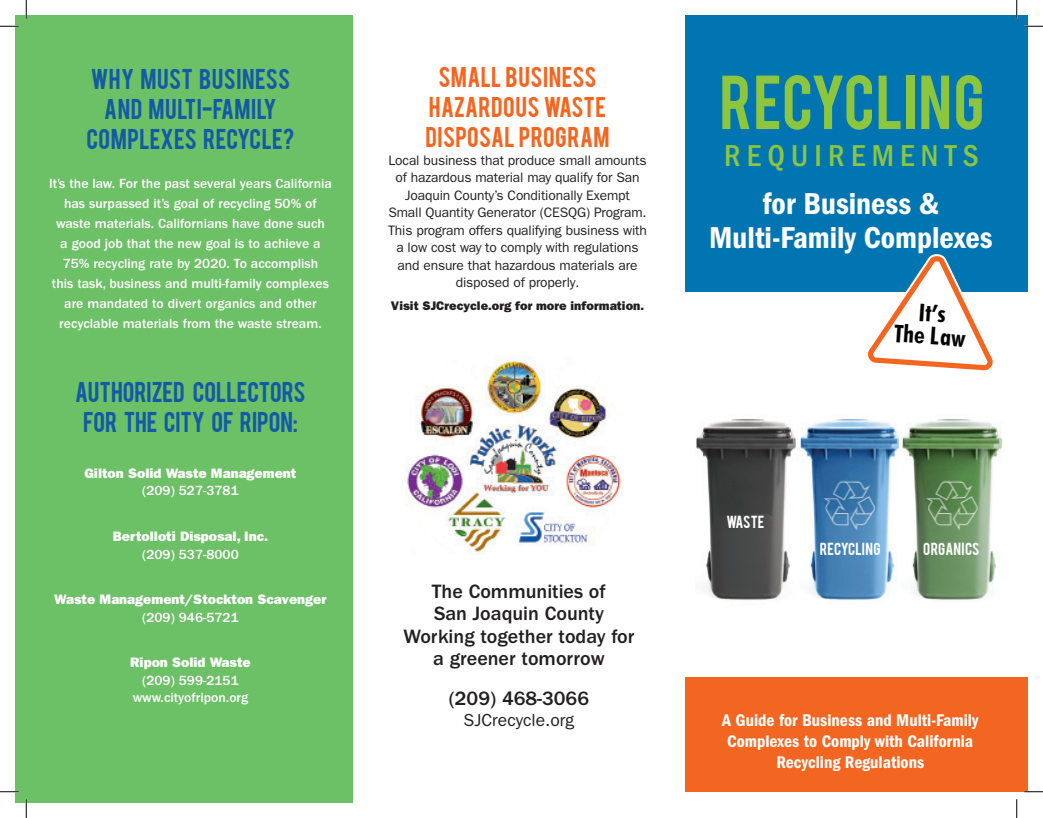
<style>
.page{position:relative;width:1043px;height:818px;background:#fff}
.page>*{position:absolute;margin:0;border:0;box-sizing:border-box;transform-origin:0 0}
.t1{font:60px "Bebas";letter-spacing:.01em;color:#8bc63e}
.t2{font:31.25px/33.8px "ITC Franklin Gothic Std Dm Cd";color:#fff;text-align:center}
.t3{font:500 condensed 31.25px "ITC Franklin Gothic Std";letter-spacing:.2em;color:#8bc63e}
.t4{font:700 condensed 24.25px/22.6px "Futura BT";color:#040503;text-align:center}
.t5{font:22.5px/30px "Bebas";letter-spacing:.02em;color:#135aa6;text-align:center}
.t6{font:22.5px/30px "Bebas";letter-spacing:.02em;color:#f36621;text-align:center}
.t7{font:22.5px/30px "Bebas";color:#135aa6;text-align:center}
.t8{font:500 20px/22.5px "ITC Franklin Gothic Std";color:#231f20;text-align:center}
.t9{font:17.5px/21px "ITC Franklin Gothic Std Dm Cd";color:#fff;text-align:center}
.t10{font:17.5px "ITC Franklin Gothic Std";color:#231f20}
.t11{font:500 13.75px/20px "ITC Franklin Gothic Std";color:#fff;text-align:center}
.t12{font:13.75px/17.5px "ITC Franklin Gothic Std";letter-spacing:-.01em;color:#231f20;text-align:center}
.t13{font:13.75px "ITC Franklin Gothic Std Hvy";color:#fff}
.t14{font:13.75px "Bebas";color:#fff}
.t15{font:13.75px "Bebas";letter-spacing:.02em;color:#fff}
.t16{font:12.5px "ITC Franklin Gothic Std Hvy";color:#231f20}
.s1{font-size:12.5px}
</style>
<div class="page">
<img style="left:800px;top:419px;width:99px;height:181px">
<img style="left:696px;top:419px;width:100px;height:181px">
<img style="left:902px;top:419px;width:100px;height:181px">
<div style="left:15px;top:15px;width:337px;height:787px;background:#6cc065"></div>
<div style="left:685px;top:15px;width:343px;height:276px;background:#0075b2"></div>
<div style="left:685px;top:677px;width:343px;height:114px;background:#f36621"></div>
<img style="left:405px;top:357px;width:217px;height:198px">
<svg style="left:863px;top:254px;width:134px;height:117px"></svg>
<svg style="left:0;top:25px;width:19px;height:2px"></svg>
<svg style="left:1024px;top:25px;width:18px;height:2px"></svg>
<svg style="left:0;top:791px;width:19px;height:1px"></svg>
<svg style="left:1024px;top:790px;width:18px;height:2px"></svg>
<svg style="left:25px;top:0;width:2px;height:19px"></svg>
<svg style="left:25px;top:799px;width:2px;height:19px"></svg>
<svg style="left:1015px;top:0;width:2px;height:19px"></svg>
<svg style="left:1016px;top:799px;width:1px;height:19px"></svg>
<h3 class="t5" style="left:87px;top:62px;width:209px">WHY MUST BUSINESS<br>AND MULTI-FAMILY<br>COMPLEXES RECYCLE?</h3>
<p class="t11" style="left:49px;top:173px;width:284px">It’s the law. For the past several years California has surpassed it’s goal of recycling 50% of waste materials. Californians have done such<br>a good job that the new goal is to achieve a 75% recycling rate by 2020. To accomplish<br>this task, business and multi-family complexes are mandated to divert organics and other recyclable materials from the waste stream.</p>
<h3 class="t7" style="left:75px;top:375px;width:232px">AUTHORIZED COLLECTORS<br>FOR THE CITY OF RIPON:</h3>
<p class="t13" style="left:85px;top:465px;width:213px">Gilton Solid Waste Management</p>
<p class="t11" style="left:142px;top:481px;width:98px">(209) 527-3781</p>
<p class="t13" style="left:113px;top:528px;width:157px">Bertolloti Disposal, Inc.</p>
<p class="t11" style="left:142px;top:544px;width:98px">(209) 537-8000</p>
<p class="t13" style="left:54px;top:591px;width:274px">Waste Management/Stockton Scavenger</p>
<p class="t11" style="left:142px;top:607px;width:98px">(209) 946-5721</p>
<p class="t13" style="left:130px;top:654px;width:122px">Ripon Solid Waste</p>
<p class="t11" style="left:133px;top:671px;width:117px;line-height:17.5px">(209) 599-2151 www.cityofripon.org</p>
<h3 class="t6" style="left:425px;top:60px;width:186px">SMALL BUSINESS<br>HAZARDOUS WASTE<br>DISPOSAL PROGRAM</h3>
<p class="t12" style="left:388px;top:151px;width:260px">Local business that produce small amounts of hazardous material may qualify for San Joaquin County’s Conditionally Exempt Small Quantity Generator (CESQG) Program.<br>This program offers qualifying business with a low cost way to comply with regulations and ensure that hazardous materials are disposed of properly<span class="s1">.</span></p>
<p class="t16" style="left:391px;top:298px;width:255px">Visit SJCrecycle.org for more information.</p>
<h1 class="t1" style="left:719px;top:59px;width:266px">RECYCLING</h1>
<h2 class="t3" style="left:724px;top:138px;width:256px">REQUIREMENTS</h2>
<h2 class="t2" style="left:709px;top:187px;width:285px">for Business &amp;<br>Multi-Family Complexes</h2>
<h3 class="t4" style="left:896px;top:299px;width:73px;rotate:4deg">It’s<br>The Law</h3>
<p class="t14" style="left:726px;top:512px;width:40px">WASTE</p>
<p class="t14" style="left:819px;top:538px;width:62px">RECYCLING</p>
<p class="t15" style="left:923px;top:538px;width:58px">ORGANICS</p>
<h3 class="t8" style="left:403px;top:580px;width:232px">The Communities of<br>San Joaquin County<br>Working together today for a greener tomorrow</h3>
<h3 class="t8" style="left:449px;top:687px;width:142px">(209) 468-3066</h3>
<p class="t10" style="left:463px;top:710px;width:112px">SJCrecycle.org</p>
<p class="t9" style="left:722px;top:709px;width:258px">A Guide for Business and Multi-Family<br>Complexes to Comply with California<br>Recycling Regulations</p>
</div>
